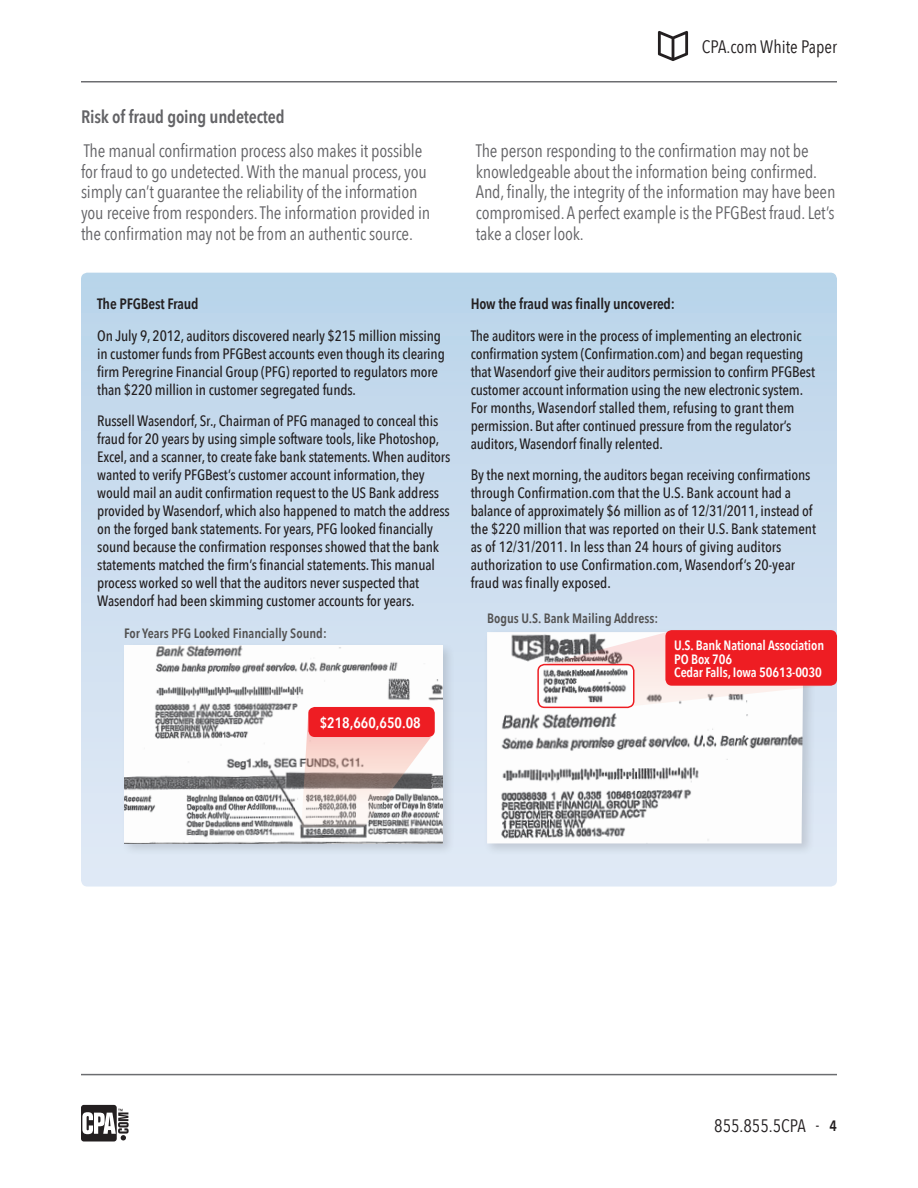
<style>
.page{position:relative;width:918px;height:1188px;background:#fff}
.page>*{position:absolute;margin:0;border:0;box-sizing:border-box;transform-origin:0 0}
.CPAcom_BODY{font:18px/20.7px "Avenir Next Condensed";letter-spacing:-.01em;color:#636366}
.t1{font:18px "Avenir Next Condensed";color:#231f20}
.CPAcom_BODY-2{font:600 18px "Avenir Next Condensed";letter-spacing:-.01em;color:#636366}
.CPAcom_BODY-3{font:500 15px/18px "Avenir Next Condensed";letter-spacing:-.01em;color:#231f20}
.CPAcom_BODY-4{font:600 15px "Avenir Next Condensed";letter-spacing:-.01em;color:#231f20}
.CPAcom_BODY-5{font:600 15px "Avenir Next Condensed";color:#fff}
.CPAcom_BODY-6{font:600 13.5px "Avenir Next Condensed";color:#535252}
.CPAcom_BODY-7{font:600 13.5px/13.5px "Avenir Next Condensed";letter-spacing:-.01em;color:#fff}
.s1{font-weight:600;font-size:15px}
</style>
<div class="page">
<hr style="left:81px;top:1074px;width:756px;height:1px;background:#6c6d70">
<svg style="left:81px;top:1105px;width:48px;height:36px"></svg>
<hr style="left:81px;top:81px;width:756px;height:1px;background:#6c6d70">
<svg style="left:658px;top:31px;width:30px;height:30px"></svg>
<div style="left:81px;top:273px;width:756px;height:614px;background:linear-gradient(to bottom,#bad4ea,#e1eaf6);border-radius:6px"></div>
<div style="left:121px;top:642px;width:334px;height:215px;background:#231f20;opacity:.15"></div>
<img style="left:124px;top:646px;width:318px;height:197px">
<svg style="left:301px;top:710px;width:134px;height:117px"></svg>
<div style="left:308px;top:707px;width:127px;height:30px;background:#ee1d23;border-radius:6px"></div>
<div style="left:484px;top:629px;width:332px;height:228px;background:#231f20;opacity:.15"></div>
<img style="left:487px;top:632px;width:316px;height:211px">
<svg style="left:544px;top:632px;width:288px;height:74px"></svg>
<div style="left:665px;top:630px;width:172px;height:56px;background:#ee1d23;border-radius:6px"></div>
<div style="left:537px;top:664px;width:97px;height:44px;border:2px solid #ee1d23;border-radius:6px"></div>
<p class="t1" style="left:702px;top:31px;width:137px">CPA.com White Paper</p>
<p class="CPAcom_BODY-2" style="left:81px;top:101px;width:205px">Risk of fraud going undetected</p>
<p class="CPAcom_BODY" style="left:81px;top:140px;width:351px">The manual confirmation process also makes it possible for fraud to go undetected. With the manual process, you simply can’t guarantee the reliability of the information you receive from responders. The information provided in the confirmation may not be from an authentic source.</p>
<p class="CPAcom_BODY" style="left:476px;top:140px;width:361px">The person responding to the confirmation may not be knowledgeable about the information being confirmed.<br>And, finally, the integrity of the information may have been compromised. A perfect example is the PFGBest fraud. Let’s take a closer look.</p>
<p class="CPAcom_BODY-4" style="left:97px;top:291px;width:103px">The PFGBest Fraud</p>
<p class="CPAcom_BODY-3" style="left:97px;top:326px;width:349px">On July 9, 2012, auditors discovered nearly $215 million missing in customer funds from PFGBest accounts even though its clearing firm Peregrine Financial Group (PFG) reported to regulators more than $220 million in customer segregated funds.</p>
<p class="CPAcom_BODY-3" style="left:97px;top:412px;width:355px">Russell Wasendorf, Sr., Chairman of PFG managed to conceal this fraud for 20 years by using simple software tools, like Photoshop, Excel, and a scanner, to create fake bank statements. When auditors wanted to verify PFGBest’s customer account information, they would mail an audit confirmation request to the US Bank address provided by Wasendorf, which also happened to match the address on the forged bank statements. For years, PFG looked financially sound because the confirmation responses showed that the bank statements matched the firm’s financial statements. This manual process worked so well that the auditors never suspected that Wasendorf had been skimming customer accounts for years.</p>
<p class="CPAcom_BODY-6" style="left:124px;top:622px;width:204px">For Years PFG Looked Financially Sound:</p>
<p class="CPAcom_BODY-5" style="left:320px;top:709px;width:103px">$218,660,650.08</p>
<p class="CPAcom_BODY-4" style="left:471px;top:291px;width:206px">How the fraud was finally uncovered:</p>
<p class="CPAcom_BODY-3" style="left:471px;top:326px;width:346px">The auditors were in the process of implementing an electronic confirmation system (Confirmation.com) and began requesting that Wasendorf give their auditors permission to confirm PFGBest customer account information using the new electronic system.<br>For months, Wasendorf stalled them, refusing to grant them permission. But after continued pressure from the regulator’s auditors, Wasendorf finally relented.</p>
<p class="CPAcom_BODY-3" style="left:471px;top:466px;width:347px">By the next morning, the auditors began receiving confirmations through Confirmation.com that the U.S. Bank account had a balance of approximately $6 million as of 12/31/2011, instead of the $220 million that was reported on their U.S. Bank statement as of 12/31/2011. In less than 24 hours of giving auditors authorization to use Confirmation.com, Wasendorf’s 20-year fraud was finally exposed.</p>
<p class="CPAcom_BODY-6" style="left:487px;top:606px;width:173px">Bogus U.S. Bank Mailing Address:</p>
<p class="CPAcom_BODY-7" style="left:674px;top:638px;width:151px">U.S. Bank National Association<br>PO Box 706<br>Cedar Falls, Iowa 50613-0030</p>
<p class="t1" style="left:714px;top:1111px;width:124px">855.855.5CPA - <span class="s1">4</span></p>
</div>
